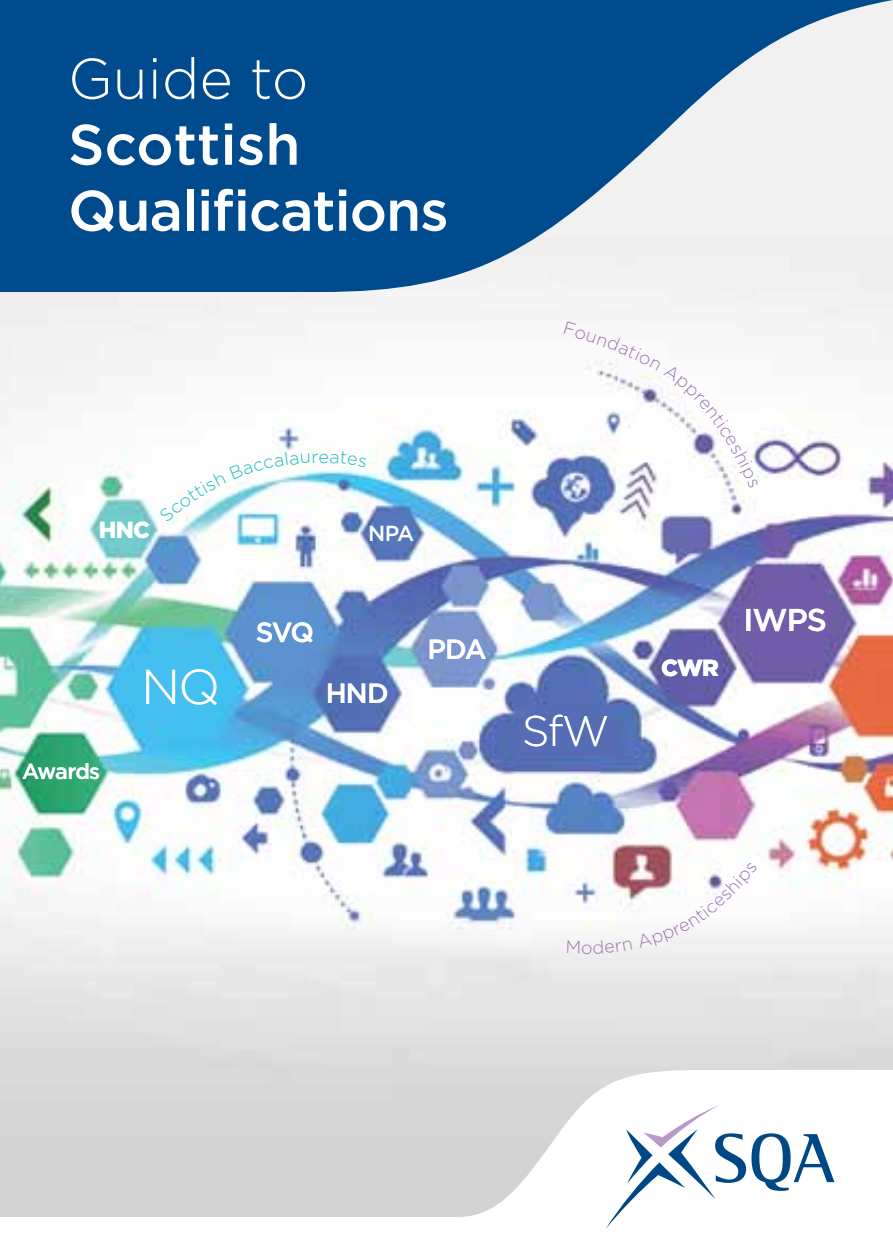
<style>
.page{position:relative;width:893px;height:1259px;background:#fff}
.page>*{position:absolute;margin:0;border:0;box-sizing:border-box;transform-origin:0 0}
.t1{font:500 57px/66px "Gotham";letter-spacing:-.02em;color:#fff}
.t2{font:300 57px "Gotham";color:#fff}
.t3{font:300 48.9px "Gotham";color:#fff}
.t4{font:300 42.6px "Gotham";color:#fff}
.t5{font:500 31.5px "Gotham";color:#fff}
.t6{font:500 27.6px "Gotham";letter-spacing:-.045em;color:#fff}
.t7{font:900 23.4px "Gotham";letter-spacing:-.03em;color:#fff}
.t8{font:500 21.6px "Gotham";letter-spacing:-.045em;color:#fff}
</style>
<div class="page">
<img style="left:0;top:292px;width:893px;height:778px">
<svg style="left:0;top:0;width:893px;height:292px;fill:#004b8d"></svg>
<svg style="left:0;top:1070px;width:835px;height:147px;fill:#d6d6d6"></svg>
<svg style="left:606px;top:1104px;width:228px;height:125px"></svg>
<svg style="left:159px;top:451px;width:208px;height:71px"></svg>
<svg style="left:564px;top:322px;width:194px;height:166px"></svg>
<svg style="left:567px;top:862px;width:191px;height:92px"></svg>
<p class="t2" style="left:68px;top:47px;width:242px">Guide to</p>
<p class="t1" style="left:68px;top:110px;width:382px">Scottish<br>Qualifications</p>
<p class="t7" style="left:99px;top:516px;width:53px">HNC</p>
<p class="t8" style="left:368px;top:521px;width:48px">NPA</p>
<p class="t8" style="left:22px;top:759px;width:79px">Awards</p>
<p class="t3" style="left:141px;top:660px;width:80px">NQ</p>
<p class="t6" style="left:256px;top:616px;width:60px">SVQ</p>
<p class="t6" style="left:326px;top:677px;width:65px">HND</p>
<p class="t6" style="left:427px;top:633px;width:61px">PDA</p>
<p class="t4" style="left:522px;top:708px;width:89px">SfW</p>
<p class="t7" style="left:661px;top:654px;width:60px">CWR</p>
<p class="t5" style="left:743px;top:602px;width:85px">IWPS</p>
</div>
